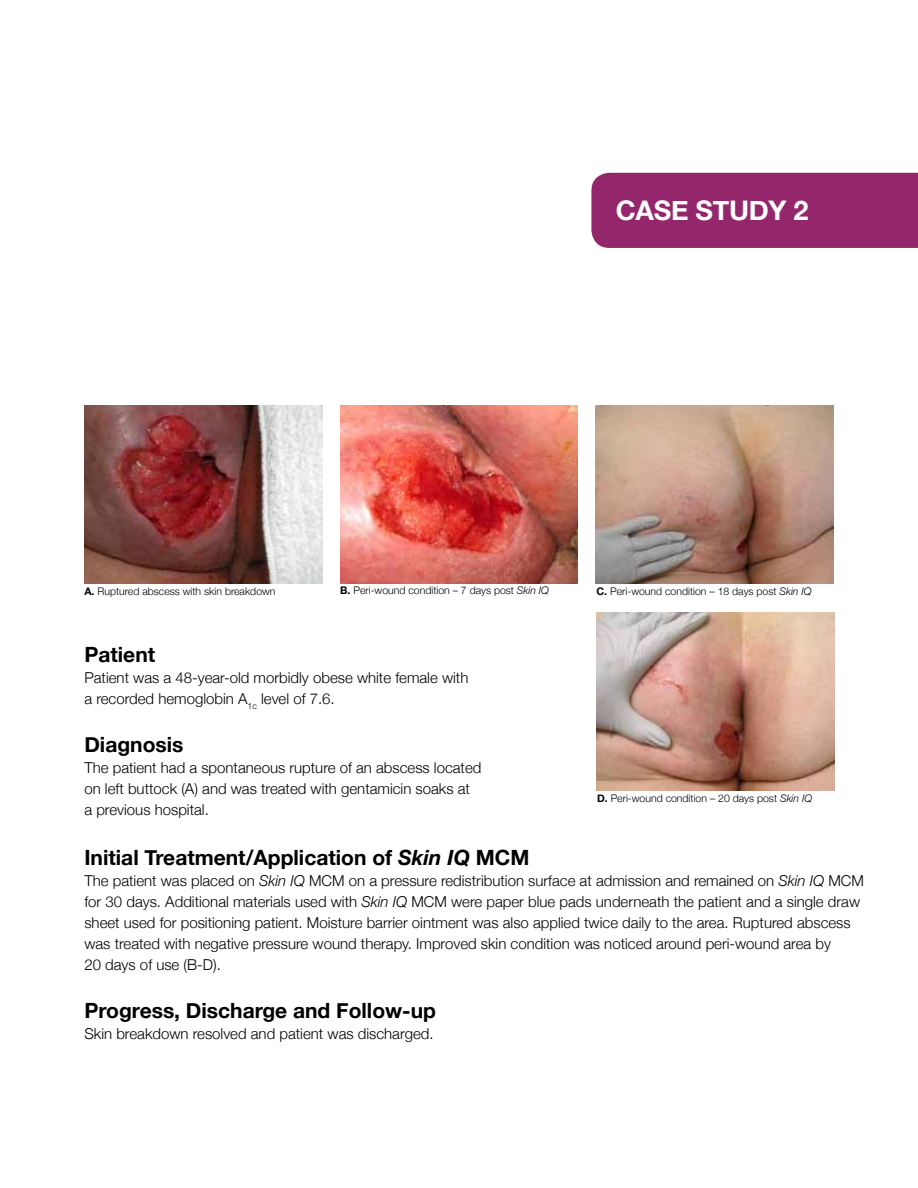
<style>
.page{position:relative;width:918px;height:1188px;background:#fff}
.page>*{position:absolute;margin:0;border:0;box-sizing:border-box;transform-origin:0 0}
.t1{font:700 27px "Helvetica Neue";letter-spacing:-.01em;color:#fff}
.t2{font:700 21px "Helvetica Neue";color:#000}
.t3{font:300 15px/21px "Helvetica Neue";color:#000}
.t4{font:300 10.5px "Helvetica Neue";color:#000}
.s1{font-weight:700}
.s2{font-style:italic}
</style>
<div class="page">
<img style="left:84px;top:406px;width:238px;height:178px">
<img style="left:340px;top:406px;width:238px;height:178px">
<img style="left:596px;top:406px;width:238px;height:178px">
<img style="left:597px;top:612px;width:237px;height:179px">
<div style="left:591px;top:173px;width:327px;height:75px;background:#94276c"></div>
<h1 class="t1" style="left:616px;top:186px;width:194px">CASE STUDY 2</h1>
<p class="t4" style="left:84px;top:583px;width:193px"><span class="s1">A.</span> Ruptured abscess with skin breakdown</p>
<p class="t4" style="left:340px;top:582px;width:210px"><span class="s1">B.</span> Peri-wound condition – 7 days post <span class="s2">Skin IQ</span></p>
<p class="t4" style="left:597px;top:583px;width:217px"><span class="s1">C.</span> Peri-wound condition – 18 days post <span class="s2">Skin IQ</span></p>
<h2 class="t2" style="left:84px;top:635px;width:72px">Patient</h2>
<p class="t3" style="left:84px;top:666px;width:385px">Patient was a 48-year-old morbidly obese white female with a recorded hemoglobin A<sub>1c</sub> level of 7.6.</p>
<h2 class="t2" style="left:84px;top:725px;width:101px">Diagnosis</h2>
<p class="t3" style="left:84px;top:756px;width:399px">The patient had a spontaneous rupture of an abscess located on left buttock (A) and was treated with gentamicin soaks at a previous hospital.</p>
<p class="t4" style="left:597px;top:790px;width:217px"><span class="s1">D.</span> Peri-wound condition – 20 days post <span class="s2">Skin IQ</span></p>
<h2 class="t2" style="left:84px;top:838px;width:447px">Initial Treatment/Application of <span class="s2">Skin IQ</span> MCM</h2>
<p class="t3" style="left:84px;top:869px;width:781px">The patient was placed on <span class="s2">Skin IQ</span> MCM on a pressure redistribution surface at admission and remained on <span class="s2">Skin IQ</span> MCM for 30 days. Additional materials used with <span class="s2">Skin IQ</span> MCM were paper blue pads underneath the patient and a single draw sheet used for positioning patient. Moisture barrier ointment was also applied twice daily to the area. Ruptured abscess was treated with negative pressure wound therapy. Improved skin condition was noticed around peri-wound area by<br>20 days of use (B-D).</p>
<h2 class="t2" style="left:84px;top:991px;width:353px">Progress, Discharge and Follow-up</h2>
<p class="t3" style="left:84px;top:1022px;width:351px">Skin breakdown resolved and patient was discharged.</p>
</div>
